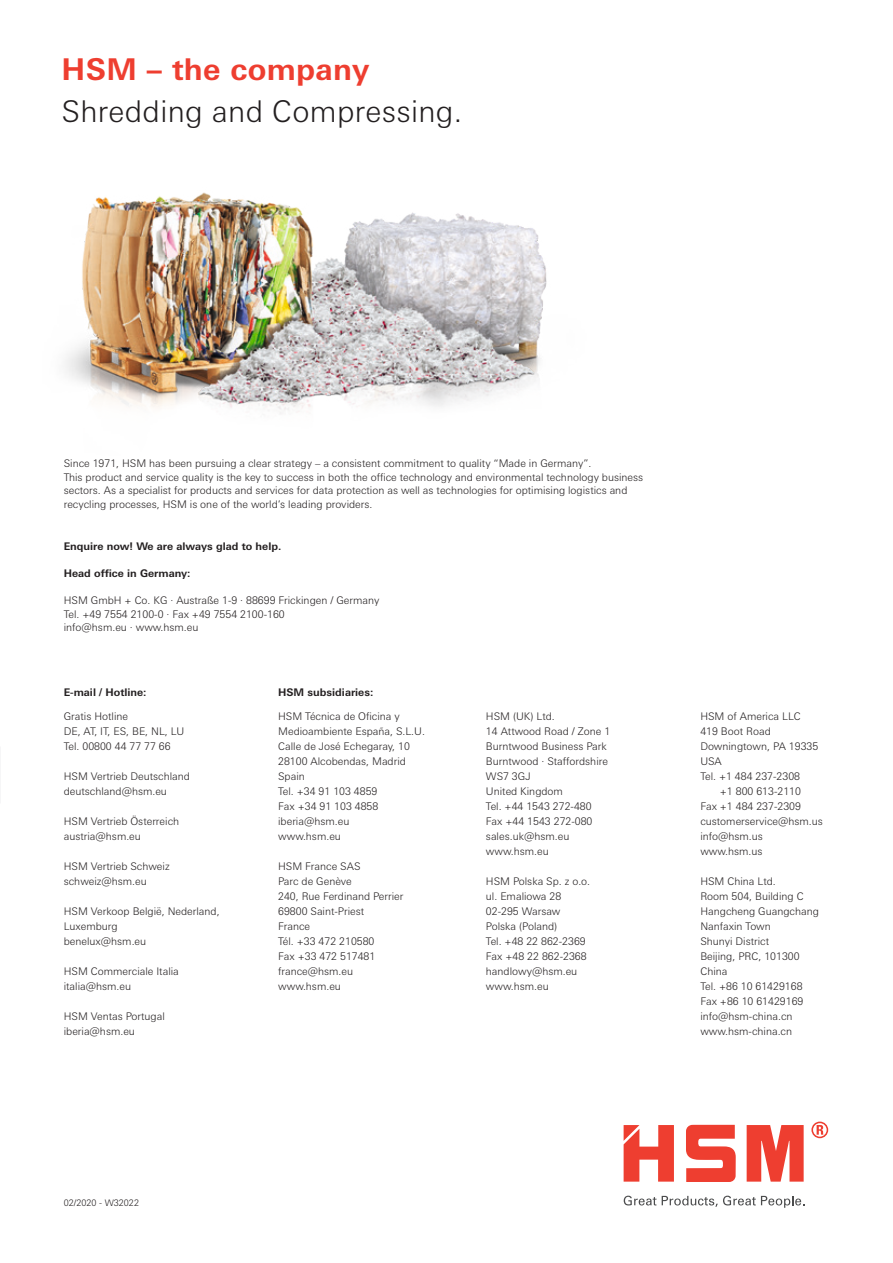
<style>
.page{position:relative;width:893px;height:1263px;background:#fff}
.page>*{position:absolute;margin:0;border:0;box-sizing:border-box;transform-origin:0 0}
.t1{font:300 30px "Univers Next W1 G";letter-spacing:.01em;color:#231f20}
.t2{font:700 30px "Univers Next W1 G";letter-spacing:.01em;color:#ee3e30}
.t3{font:300 10.5px/15px "Univers Next W1 G";color:#231f20}
.t4{font:700 10.5px "Univers Next W1 G";color:#231f20}
.t5{font:300 9px "Univers Next W1 G";color:#231f20}
</style>
<div class="page">
<svg style="left:624px;top:1121px;width:204px;height:61px"></svg>
<svg style="left:624px;top:1196px;width:32px;height:9px"></svg>
<svg style="left:662px;top:1196px;width:142px;height:12px"></svg>
<img style="left:65px;top:192px;width:482px;height:222px">
<h1 class="t2" style="left:62px;top:51px;width:309px">HSM – the company</h1>
<h1 class="t1" style="left:62px;top:94px;width:402px">Shredding and Compressing.</h1>
<p class="t3" style="left:64px;top:457px;width:581px;line-height:13.5px">Since 1971, HSM has been pursuing a clear strategy – a consistent commitment to quality “Made in Germany”.<br>This product and service quality is the key to success in both the office technology and environmental technology business sectors. As a specialist for products and services for data protection as well as technologies for optimising logistics and recycling processes, HSM is one of the world’s leading providers.</p>
<p class="t4" style="left:64px;top:540px;width:219px">Enquire now! We are always glad to help.</p>
<p class="t4" style="left:64px;top:567px;width:128px">Head office in Germany:</p>
<p class="t3" style="left:64px;top:593px;width:317px;line-height:13.5px">HSM GmbH + Co. KG · Austraße 1-9 · 88699 Frickingen / Germany<br>Tel. +49 7554 2100-0 · Fax +49 7554 2100-160<br>info@hsm.eu · www.hsm.eu</p>
<p class="t4" style="left:64px;top:686px;width:84px">E-mail / Hotline:</p>
<p class="t4" style="left:278px;top:686px;width:97px">HSM subsidiaries:</p>
<p class="t3" style="left:64px;top:708px;width:122px">Gratis Hotline<br>DE, AT, IT, ES, BE, NL, LU<br>Tel. 00800 44 77 77 66</p>
<p class="t3" style="left:64px;top:768px;width:128px">HSM Vertrieb Deutschland deutschland@hsm.eu</p>
<p class="t3" style="left:64px;top:813px;width:117px">HSM Vertrieb Österreich austria@hsm.eu</p>
<p class="t3" style="left:64px;top:858px;width:107px">HSM Vertrieb Schweiz schweiz@hsm.eu</p>
<p class="t3" style="left:64px;top:903px;width:157px">HSM Verkoop België, Nederland,<br>Luxemburg<br>benelux@hsm.eu</p>
<p class="t3" style="left:64px;top:963px;width:117px">HSM Commerciale Italia italia@hsm.eu</p>
<p class="t3" style="left:64px;top:1008px;width:103px">HSM Ventas Portugal iberia@hsm.eu</p>
<p class="t3" style="left:278px;top:709px;width:148px">HSM Técnica de Oficina y<br>Medioambiente España, S.L.U.<br>Calle de José Echegaray, 10<br>28100 Alcobendas, Madrid<br>Spain<br>Tel. +34 91 103 4859<br>Fax +34 91 103 4858 iberia@hsm.eu<br>www.hsm.eu</p>
<p class="t3" style="left:278px;top:859px;width:127px">HSM France SAS<br>Parc de Genève<br>240, Rue Ferdinand Perrier<br>69800 Saint-Priest<br>France<br>Tél. +33 472 210580<br>Fax +33 472 517481 france@hsm.eu www.hsm.eu</p>
<p class="t3" style="left:486px;top:709px;width:126px">HSM (UK) Ltd.<br>14 Attwood Road / Zone 1<br>Burntwood Business Park<br>Burntwood · Staffordshire<br>WS7 3GJ<br>United Kingdom<br>Tel. +44 1543 272-480<br>Fax +44 1543 272-080 sales.uk@hsm.eu www.hsm.eu</p>
<p class="t3" style="left:486px;top:874px;width:106px">HSM Polska Sp. z o.o. ul. Emaliowa 28<br>02-295 Warsaw<br>Polska (Poland)<br>Tel. +48 22 862-2369<br>Fax +48 22 862-2368 handlowy@hsm.eu www.hsm.eu</p>
<p class="t3" style="left:700px;top:709px;width:102px">HSM of America LLC</p>
<p class="t3" style="left:700px;top:724px;width:72px">419 Boot Road</p>
<p class="t3" style="left:700px;top:739px;width:119px">Downingtown, PA 19335</p>
<p class="t3" style="left:700px;top:754px;width:23px">USA</p>
<p class="t3" style="left:700px;top:769px;width:101px">Tel. +1 484 237-2308</p>
<p class="t3" style="left:720px;top:784px;width:83px">+1 800 613-2110</p>
<p class="t3" style="left:700px;top:799px;width:102px">Fax +1 484 237-2309</p>
<p class="t3" style="left:700px;top:814px;width:124px">customerservice@hsm.us</p>
<p class="t3" style="left:700px;top:829px;width:64px">info@hsm.us</p>
<p class="t3" style="left:700px;top:844px;width:64px">www.hsm.us</p>
<p class="t3" style="left:700px;top:874px;width:120px">HSM China Ltd.<br>Room 504, Building C<br>Hangcheng Guangchang<br>Nanfaxin Town<br>Shunyi District<br>Beijing, PRC, 101300<br>China<br>Tel. +86 10 61429168<br>Fax +86 10 61429169 info@hsm-china.cn www.hsm-china.cn</p>
<p class="t5" style="left:64px;top:1197px;width:77px">02/2020 - W32022</p>
</div>
